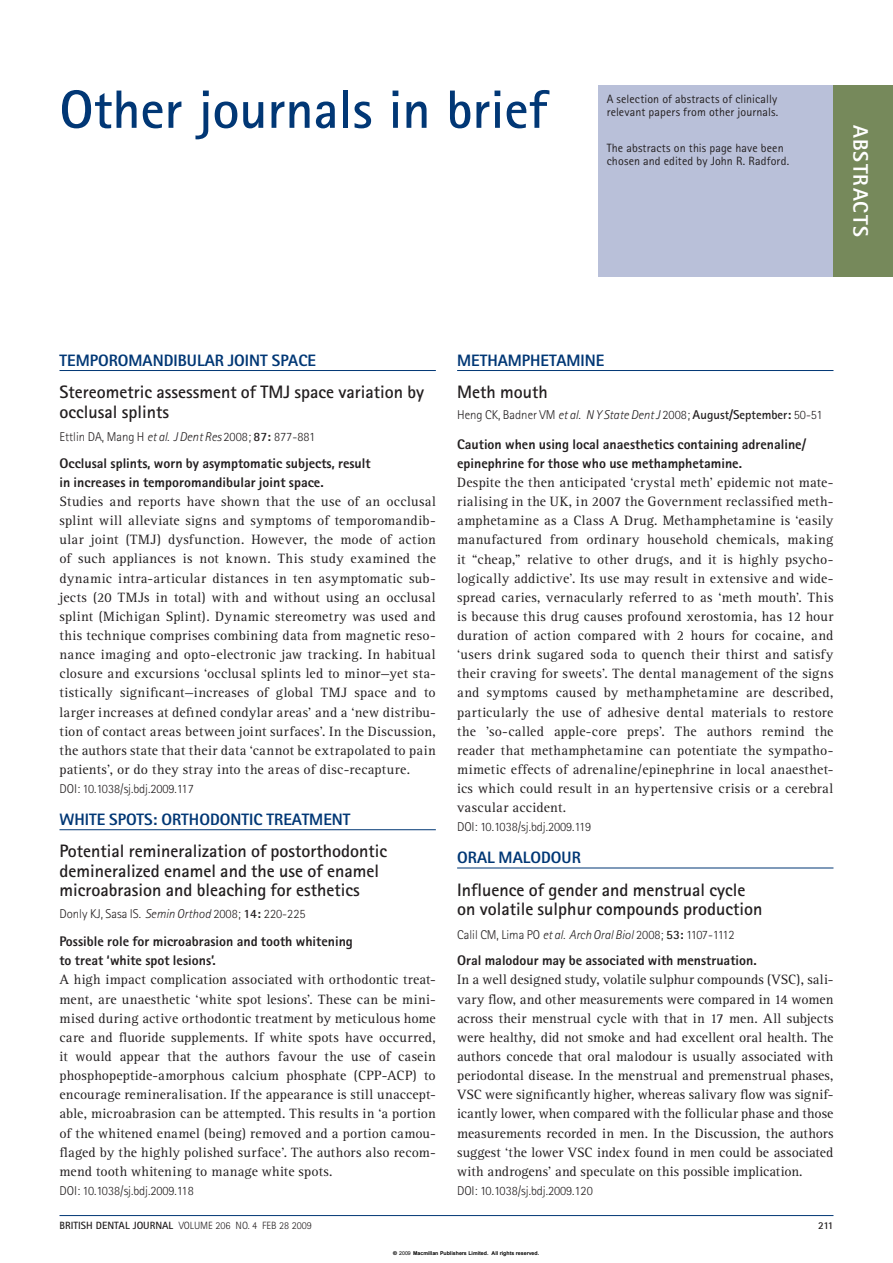
<style>
.page{position:relative;width:893px;height:1263px;background:#fff}
.page>*{position:absolute;margin:0;border:0;box-sizing:border-box;transform-origin:0 0}
.t1{font:700 54px "Rotis Sans Serif";color:#013775}
.t2{font:800 21px "Rotis Sans Serif";letter-spacing:.055em;color:#fff}
.t3{font:700 18px/19.5px "Rotis Sans Serif";color:#231f20}
.t4{font:800 16.5px "Rotis Sans Serif";color:#013775}
.t5{font:13.95px/19.2px "Rotis Serif";letter-spacing:.015em;color:#231f20;text-align:justify}
.t6{font:800 13.95px/19.2px "Rotis Sans Serif";color:#231f20}
.t7{font:300 12.75px "Rotis Sans Serif";letter-spacing:-.005em;color:#231f20}
.t8{font:12px/13.5px "Rotis Sans Serif";letter-spacing:.01em;color:#231f20}
.t9{font:300 10.5px "Rotis Sans Serif";color:#231f20}
.t10{font:700 10.5px "Rotis Sans Serif";color:#231f20}
.t11{font:700 5.25px "Arial";color:#000}
.s1{font-style:italic}
.s2{font-weight:700}
.s3{font-family:"Helvetica"}
.s4{font-weight:400}
</style>
<div class="page">
<div style="left:598px;top:85px;width:295px;height:191px;background:#b9c0d9"></div>
<hr style="left:59px;top:370px;width:377px;height:1px;background:#013775">
<hr style="left:457px;top:868px;width:376px;height:1px;background:#013775">
<hr style="left:457px;top:370px;width:376px;height:1px;background:#013775">
<hr style="left:59px;top:829px;width:377px;height:1px;background:#013775">
<hr style="left:59px;top:1215px;width:774px;height:1px;background:#013775">
<div style="left:833px;top:85px;width:60px;height:191px;background:#76895b"></div>
<h1 class="t1" style="left:59px;top:91px;width:489px">Other journals in brief</h1>
<p class="t8" style="left:607px;top:93px;width:173px">A selection of abstracts of clinically relevant papers from other journals.</p>
<p class="t8" style="left:607px;top:142px;width:184px">The abstracts on this page have been chosen and edited by John R. Radford.</p>
<h2 class="t2" style="left:868px;top:125px;width:114px;rotate:90deg">ABSTRACTS</h2>
<p class="t4" style="left:59px;top:355px;width:258px">TEMPOROMANDIBULAR JOINT SPACE</p>
<p class="t3" style="left:59px;top:384px;width:366px">Stereometric assessment of TMJ space variation by occlusal splints</p>
<p class="t7" style="left:59px;top:432px;width:257px">Ettlin DA, Mang H <span class="s1">et al. J Dent Res</span> 2008; <span class="s2">87:</span> 877-881</p>
<p class="t6" style="left:59px;top:455px;width:313px">Occlusal splints, worn by asymptomatic subjects, result in increases in temporomandibular joint space.</p>
<p class="t5" style="left:59px;top:493px;width:378px">Studies and reports have shown that the use of an occlusal splint will alleviate signs and symptoms of temporomandib&shy;ular joint (TMJ) dysfunction. However, the mode of action of such appliances is not known. This study examined the dynamic intra-articular distances in ten asymptomatic sub&shy;jects (20 TMJs in total) with and without using an occlusal splint (Michigan Splint). Dynamic stereometry was used and this technique comprises combining data from magnetic reso&shy;nance imaging and opto-electronic jaw tracking. In habitual closure and excursions ‘occlusal splints led to minor—yet sta&shy;tistically significant—increases of global TMJ space and to larger increases at defined condylar areas’ and a ‘new distribu&shy;tion of contact areas between joint surfaces’. In the Discussion, the authors state that their data ‘cannot be extrapolated to pain patients’, or do they stray into the areas of disc-recapture.</p>
<p class="t7" style="left:59px;top:784px;width:136px">DOI: 10.1038/sj.bdj.2009.117</p>
<p class="t4" style="left:59px;top:814px;width:293px">WHITE SPOTS: ORTHODONTIC TREATMENT</p>
<p class="t4" style="left:457px;top:355px;width:149px">METHAMPHETAMINE</p>
<p class="t3" style="left:457px;top:384px;width:92px">Meth mouth</p>
<p class="t7" style="left:457px;top:411px;width:367px">Heng CK, Badner VM <span class="s1">et al. N Y State Dent J</span> 2008; <span class="s2">August/September:</span> 50-51</p>
<p class="t6" style="left:457px;top:436px;width:350px">Caution when using local anaesthetics containing adrenaline/ epinephrine for those who use methamphetamine.</p>
<p class="t5" style="left:457px;top:474px;width:378px">Despite the then anticipated ‘crystal meth’ epidemic not mate&shy;rialising in the UK, in 2007 the Government reclassified meth&shy;amphetamine as a Class A Drug. Methamphetamine is ‘easily manufactured from ordinary household chemicals, making it “cheap,” relative to other drugs, and it is highly psycho&shy;logically addictive’. Its use may result in extensive and wide&shy;spread caries, vernacularly referred to as ‘meth mouth’. This is because this drug causes profound xerostomia, has 12 hour duration of action compared with 2 hours for cocaine, and ‘users drink sugared soda to quench their thirst and satisfy their craving for sweets’. The dental management of the signs and symptoms caused by methamphetamine are described, particularly the use of adhesive dental materials to restore the ’so-called apple-core preps’. The authors remind the reader that methamphetamine can potentiate the sympatho&shy;mimetic effects of adrenaline/epinephrine in local anaesthet&shy;ics which could result in an hypertensive crisis or a cerebral vascular accident.</p>
<p class="t7" style="left:457px;top:823px;width:136px">DOI: 10.1038/sj.bdj.2009.119</p>
<p class="t3" style="left:59px;top:843px;width:329px">Potential remineralization of postorthodontic demineralized enamel and the use of enamel microabrasion and bleaching for esthetics</p>
<p class="t7" style="left:59px;top:910px;width:248px">Donly KJ, Sasa IS. <span class="s1">Semin Orthod</span> 2008; <span class="s2">14:</span> 220-225</p>
<p class="t6" style="left:59px;top:933px;width:295px">Possible role for microabrasion and tooth whitening to treat ‘white spot lesions’.</p>
<p class="t5" style="left:59px;top:971px;width:378px">A high impact complication associated with orthodontic treat&shy;ment, are unaesthetic ‘white spot lesions’. These can be mini&shy;mised during active orthodontic treatment by meticulous home care and fluoride supplements. If white spots have occurred, it would appear that the authors favour the use of casein phosphopeptide-amorphous calcium phosphate (CPP-ACP) to encourage remineralisation. If the appearance is still unaccept&shy;able, microabrasion can be attempted. This results in ‘a portion of the whitened enamel (being) removed and a portion camou&shy;flaged by the highly polished surface’. The authors also recom&shy;mend tooth whitening to manage white spots.</p>
<p class="t7" style="left:59px;top:1186px;width:136px">DOI: 10.1038/sj.bdj.2009.118</p>
<p class="t9" style="left:59px;top:1221px;width:254px"><span class="s2">BRITISH DENTAL JOURNAL</span> VOLUME 206 NO. 4 FEB 28 2009</p>
<p class="t10" style="left:818px;top:1221px;width:17px">211</p>
<p class="t4" style="left:457px;top:852px;width:125px">ORAL MALODOUR</p>
<p class="t3" style="left:457px;top:882px;width:307px">Influence of gender and menstrual cycle on volatile sulphur compounds production</p>
<p class="t7" style="left:457px;top:930px;width:279px">Calil CM, Lima PO <span class="s1">et al. Arch Oral Biol</span> 2008; <span class="s2">53:</span> 1107-1112</p>
<p class="t6" style="left:457px;top:952px;width:301px">Oral malodour may be associated with menstruation.</p>
<p class="t5" style="left:457px;top:971px;width:378px">In a well designed study, volatile sulphur compounds (VSC), sali&shy;vary flow, and other measurements were compared in 14 women across their menstrual cycle with that in 17 men. All subjects were healthy, did not smoke and had excellent oral health. The authors concede that oral malodour is usually associated with periodontal disease. In the menstrual and premenstrual phases, VSC were significantly higher, whereas salivary flow was signif&shy;icantly lower, when compared with the follicular phase and those measurements recorded in men. In the Discussion, the authors suggest ‘the lower VSC index found in men could be associated with androgens’ and speculate on this possible implication.</p>
<p class="t7" style="left:457px;top:1186px;width:137px">DOI: 10.1038/sj.bdj.2009.120</p>
<p class="t11" style="left:393px;top:1250px;width:148px"><span class="s3">©</span> <span class="s4">2009</span> Macmillan Publishers Limited. All rights reserved.</p>
</div>
